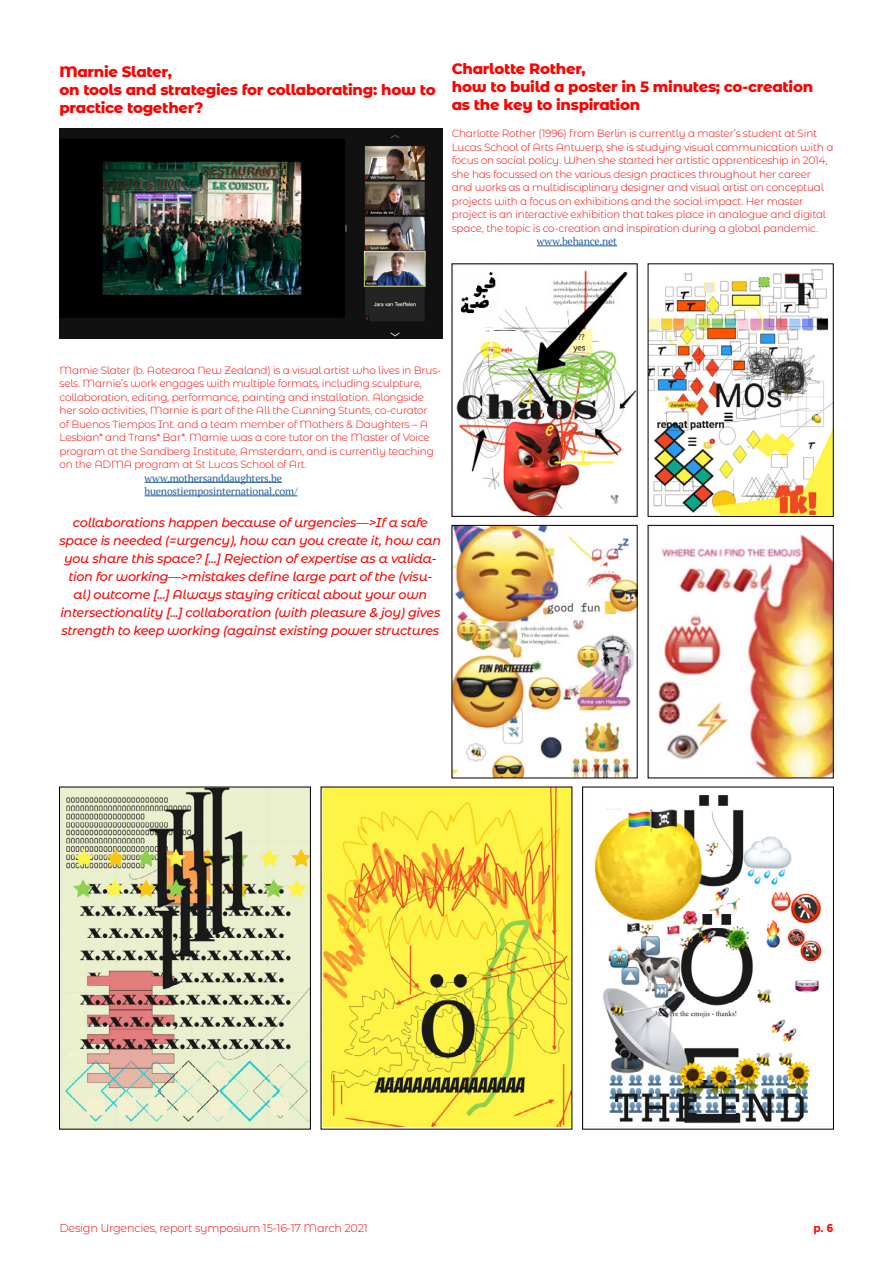
<style>
.page{position:relative;width:893px;height:1263px;background:#fff}
.page>*{position:absolute;margin:0;border:0;box-sizing:border-box;transform-origin:0 0}
.t1{font:800 15px/18px "Montserrat Alternates";letter-spacing:-.02em;color:#f00}
.t2{font:italic 500 12.75px/18px "Montserrat Alternates";letter-spacing:-.02em;color:#f00;text-align:center}
.t3{font:300 11.25px "Montserrat Alternates";letter-spacing:-.02em;color:#f00}
.t4{font:700 11.25px "Montserrat Alternates";color:#f00}
.t5{font:300 10.5px/13.5px "Montserrat Alternates";letter-spacing:-.02em;color:#f00}
.t6{font:10.5px/13.5px "PT Serif";letter-spacing:-.02em;color:#215e9e}
</style>
<div class="page">
<hr style="left:145px;top:482px;width:137px;height:1px;background:#215e9e">
<hr style="left:145px;top:496px;width:153px;height:1px;background:#215e9e">
<hr style="left:537px;top:246px;width:80px;height:1px;background:#215e9e">
<img style="left:60px;top:128px;width:382px;height:211px">
<img style="left:61px;top:789px;width:248px;height:338px">
<div style="left:59px;top:787px;width:252px;height:342px;border:1px solid #000"></div>
<img style="left:323px;top:789px;width:247px;height:337px">
<img style="left:456px;top:270px;width:179px;height:245px">
<img style="left:650px;top:269px;width:181px;height:246px">
<img style="left:454px;top:527px;width:181px;height:249px">
<img style="left:594px;top:795px;width:228px;height:329px">
<div style="left:582px;top:787px;width:252px;height:342px;border:1px solid #000"></div>
<img style="left:658px;top:534px;width:173px;height:242px">
<h1 class="t1" style="left:60px;top:61px;width:378px">Marnie Slater,<br>on tools and strategies for collaborating: how to practice together?</h1>
<h1 class="t1" style="left:452px;top:59px;width:363px">Charlotte Rother,<br>how to build a poster in 5 minutes; co-creation as the key to inspiration</h1>
<p class="t5" style="left:452px;top:126px;width:383px">Charlotte Rother (1996) from Berlin is currently a master’s student at Sint Lucas School of Arts Antwerp, she is studying visual communication with a focus on social policy. When she started her artistic apprenticeship in 2014, she has focussed on the various design practices throughout her career and works as a multidisciplinary designer and visual artist on conceptual projects with a focus on exhibitions and the social impact. Her master project is an interactive exhibition that takes place in analogue and digital space, the topic is co-creation and inspiration during a global pandemic.</p>
<p class="t6" style="left:537px;top:234px;width:82px">www.behance.net</p>
<p class="t5" style="left:60px;top:363px;width:383px">Marnie Slater (b. Aotearoa New Zealand) is a visual artist who lives in Brus&shy;sels. Marnie’s work engages with multiple formats, including sculpture, collaboration, editing, performance, painting and installation. Alongside her solo activities, Marnie is part of the All the Cunning Stunts, co-curator<br>of Buenos Tiempos Int. and a team member of Mothers &amp; Daughters – A Lesbian* and Trans* Bar*. Marnie was a core tutor on the Master of Voice program at the Sandberg Institute, Amsterdam, and is currently teaching on the ADMA program at St Lucas School of Art.</p>
<p class="t6" style="left:145px;top:471px;width:155px">www.mothersanddaughters.be buenostiemposinternational.com/</p>
<p class="t2" style="left:60px;top:512px;width:383px">collaborations happen because of urgencies—&gt;If a safe space is needed (=urgency), how can you create it, how can you share this space? [...] Rejection of expertise as a valida&shy;tion for working—&gt;mistakes define large part of the (visu&shy;al) outcome [...] Always staying critical about your own intersectionality [...] collaboration (with pleasure &amp; joy) gives strength to keep working (against existing power structures</p>
<p class="t3" style="left:60px;top:1220px;width:310px">Design Urgencies, report symposium 15-16-17 March 2021</p>
<p class="t4" style="left:813px;top:1221px;width:22px">p. 6</p>
</div>
